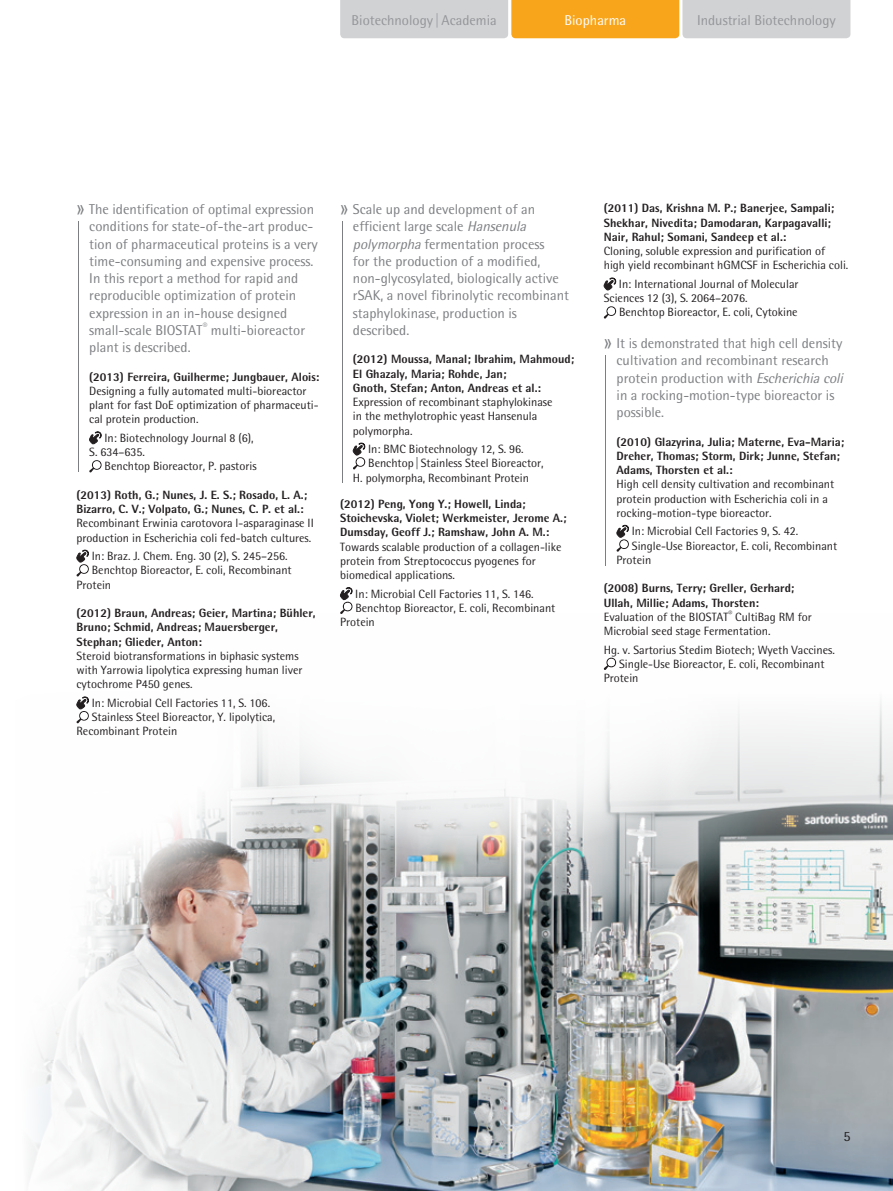
<style>
.page{position:relative;width:893px;height:1191px;background:#fff}
.page>*{position:absolute;margin:0;border:0;box-sizing:border-box;transform-origin:0 0}
.t1{font:14.25px/17.2px "Sartorius Rotis Sans 2013";color:#7c7e81}
.t2{font:14.25px "Sartorius Rotis Sans 2013";color:#939598}
.t3{font:14.25px "Sartorius Rotis Sans 2013";color:#fff}
.t4{font:14.25px "Sartorius Rotis Sans 2013";color:#231f20}
.t5{font:12px/14.2px "Sartorius Rotis Sans 2013";color:#231f20}
.t6{font:800 12px/14.2px "Sartorius Rotis Sans 2013";color:#231f20}
.s1{font-weight:300;font-size:25.65px}
.s2{font-style:italic}
.s3{font-weight:800}
</style>
<div class="page">
<img style="left:29px;top:700px;width:864px;height:491px">
<svg style="left:29px;top:700px;width:277px;height:247px"></svg>
<svg style="left:236px;top:557px;width:494px;height:298px"></svg>
<svg style="left:29px;top:782px;width:136px;height:348px"></svg>
<svg style="left:603px;top:277px;width:14px;height:14px"></svg>
<svg style="left:604px;top:306px;width:13px;height:13px"></svg>
<svg style="left:616px;top:524px;width:13px;height:28px"></svg>
<svg style="left:604px;top:657px;width:13px;height:13px"></svg>
<hr style="left:605px;top:355px;width:1px;height:211px;background:#7c7e81">
<svg style="left:89px;top:431px;width:13px;height:14px"></svg>
<svg style="left:89px;top:460px;width:13px;height:12px"></svg>
<svg style="left:76px;top:549px;width:13px;height:27px"></svg>
<svg style="left:76px;top:696px;width:14px;height:27px"></svg>
<hr style="left:78px;top:221px;width:1px;height:251px;background:#7c7e81">
<svg style="left:352px;top:442px;width:14px;height:27px"></svg>
<svg style="left:340px;top:586px;width:13px;height:28px"></svg>
<hr style="left:342px;top:221px;width:1px;height:262px;background:#7c7e81">
<svg style="left:340px;top:0;width:510px;height:38px;background:#dec397"></svg>
<p class="t2" style="left:352px;top:11px;width:147px">Biotechnology |Academia</p>
<p class="t3" style="left:565px;top:11px;width:63px">Biopharma</p>
<p class="t2" style="left:697px;top:11px;width:140px">Industrial Biotechnology</p>
<p class="t1" style="left:89px;top:200px;width:230px;text-indent:-13px"><span class="s1">»</span> The identification of optimal expression conditions for state-of-the-art produc&shy;tion of pharmaceutical proteins is a very time-consuming and expensive process.<br>In this report a method for rapid and reproducible optimization of protein expression in an in-house designed small-scale BIOSTAT<sup>®</sup> multi-bioreactor plant is described.</p>
<p class="t6" style="left:89px;top:369px;width:232px">(2013) Ferreira, Guilherme; Jungbauer, Alois:</p>
<p class="t5" style="left:89px;top:383px;width:231px">Designing a fully automated multi-bioreactor plant for fast DoE optimization of pharmaceuti&shy;cal protein production.</p>
<p class="t5" style="left:89px;top:430px;width:166px;text-indent:15px">In: Biotechnology Journal 8 (6),<br>S. 634–635.</p>
<p class="t5" style="left:105px;top:459px;width:153px">Benchtop Bioreactor, P. pastoris</p>
<p class="t6" style="left:77px;top:487px;width:232px">(2013) Roth, G.; Nunes, J. E. S.; Rosado, L. A.;<br>Bizarro, C. V.; Volpato, G.; Nunes, C. P. et al.:</p>
<p class="t5" style="left:77px;top:516px;width:239px">Recombinant Erwinia carotovora l-asparaginase II production in Escherichia coli fed-batch cultures.</p>
<p class="t5" style="left:92px;top:549px;width:198px">In: Braz. J. Chem. Eng. 30 (2), S. 245–256.</p>
<p class="t5" style="left:92px;top:563px;width:201px">Benchtop Bioreactor, E. coli, Recombinant</p>
<p class="t5" style="left:77px;top:577px;width:36px">Protein</p>
<p class="t6" style="left:77px;top:605px;width:241px">(2012) Braun, Andreas; Geier, Martina; Bühler,<br>Bruno; Schmid, Andreas; Mauersberger,<br>Stephan; Glieder, Anton:</p>
<p class="t5" style="left:77px;top:648px;width:227px">Steroid biotransformations in biphasic systems with Yarrowia lipolytica expressing human liver cytochrome P450 genes.</p>
<p class="t5" style="left:92px;top:695px;width:180px">In: Microbial Cell Factories 11, S. 106.</p>
<p class="t5" style="left:92px;top:710px;width:185px">Stainless Steel Bioreactor, Y. lipolytica,</p>
<p class="t5" style="left:77px;top:724px;width:102px">Recombinant Protein</p>
<p class="t1" style="left:353px;top:200px;width:218px;text-indent:-13px"><span class="s1">»</span> Scale up and development of an efficient large scale <span class="s2">Hansenula polymorpha</span> fermentation process<br>for the production of a modified, non-glycosylated, biologically active rSAK, a novel fibrinolytic recombinant staphylokinase, production is described.</p>
<p class="t6" style="left:353px;top:352px;width:223px">(2012) Moussa, Manal; Ibrahim, Mahmoud;<br>El Ghazaly, Maria; Rohde, Jan;<br>Gnoth, Stefan; Anton, Andreas et al.:</p>
<p class="t5" style="left:353px;top:395px;width:201px">Expression of recombinant staphylokinase in the methylotrophic yeast Hansenula polymorpha.</p>
<p class="t5" style="left:368px;top:442px;width:157px">In: BMC Biotechnology 12, S. 96.</p>
<p class="t5" style="left:368px;top:456px;width:177px">Benchtop| Stainless Steel Bioreactor,</p>
<p class="t5" style="left:353px;top:470px;width:178px">H. polymorpha, Recombinant Protein</p>
<p class="t6" style="left:340px;top:496px;width:228px">(2012) Peng, Yong Y.; Howell, Linda;<br>Stoichevska, Violet; Werkmeister, Jerome A.;<br>Dumsday, Geoff J.; Ramshaw, John A. M.:</p>
<p class="t5" style="left:340px;top:539px;width:223px">Towards scalable production of a collagen-like protein from Streptococcus pyogenes for biomedical applications.</p>
<p class="t5" style="left:355px;top:586px;width:180px">In: Microbial Cell Factories 11, S. 146.</p>
<p class="t5" style="left:355px;top:600px;width:201px">Benchtop Bioreactor, E. coli, Recombinant</p>
<p class="t5" style="left:340px;top:615px;width:36px">Protein</p>
<p class="t6" style="left:604px;top:201px;width:232px">(2011) Das, Krishna M. P.; Banerjee, Sampali;<br>Shekhar, Nivedita; Damodaran, Karpagavalli;<br>Nair, Rahul; Somani, Sandeep et al.:</p>
<p class="t5" style="left:604px;top:244px;width:246px">Cloning, soluble expression and purification of high yield recombinant hGMCSF in Escherichia coli.</p>
<p class="t5" style="left:604px;top:277px;width:196px;text-indent:15px">In: International Journal of Molecular<br>Sciences 12 (3), S. 2064–2076.</p>
<p class="t5" style="left:619px;top:305px;width:180px">Benchtop Bioreactor, E. coli, Cytokine</p>
<p class="t1" style="left:617px;top:334px;width:231px;text-indent:-13px"><span class="s1">»</span> It is demonstrated that high cell density cultivation and recombinant research protein production with <span class="s2">Escherichia coli </span>in a rocking-motion-type bioreactor is possible.</p>
<p class="t6" style="left:617px;top:434px;width:229px">(2010) Glazyrina, Julia; Materne, Eva-Maria;<br>Dreher, Thomas; Storm, Dirk; Junne, Stefan;<br>Adams, Thorsten et al.:</p>
<p class="t5" style="left:617px;top:477px;width:219px">High cell density cultivation and recombinant protein production with Escherichia coli in a rocking-motion-type bioreactor.</p>
<p class="t5" style="left:632px;top:524px;width:168px">In: Microbial Cell Factories 9, S. 42.</p>
<p class="t5" style="left:632px;top:538px;width:207px">Single-Use Bioreactor, E. coli, Recombinant</p>
<p class="t5" style="left:617px;top:552px;width:36px">Protein</p>
<p class="t5" style="left:604px;top:581px;width:210px"><span class="s3">(2008) Burns, Terry; Greller, Gerhard; Ullah, Millie; Adams, Thorsten:<br></span>Evaluation of the BIOSTAT<sup>®</sup> CultiBag RM for Microbial seed stage Fermentation.</p>
<p class="t5" style="left:604px;top:642px;width:232px">Hg. v. Sartorius Stedim Biotech; Wyeth Vaccines.</p>
<p class="t5" style="left:619px;top:656px;width:207px">Single-Use Bioreactor, E. coli, Recombinant</p>
<p class="t5" style="left:604px;top:671px;width:36px">Protein</p>
<p class="t4" style="left:843px;top:1128px;width:9px">5</p>
</div>
